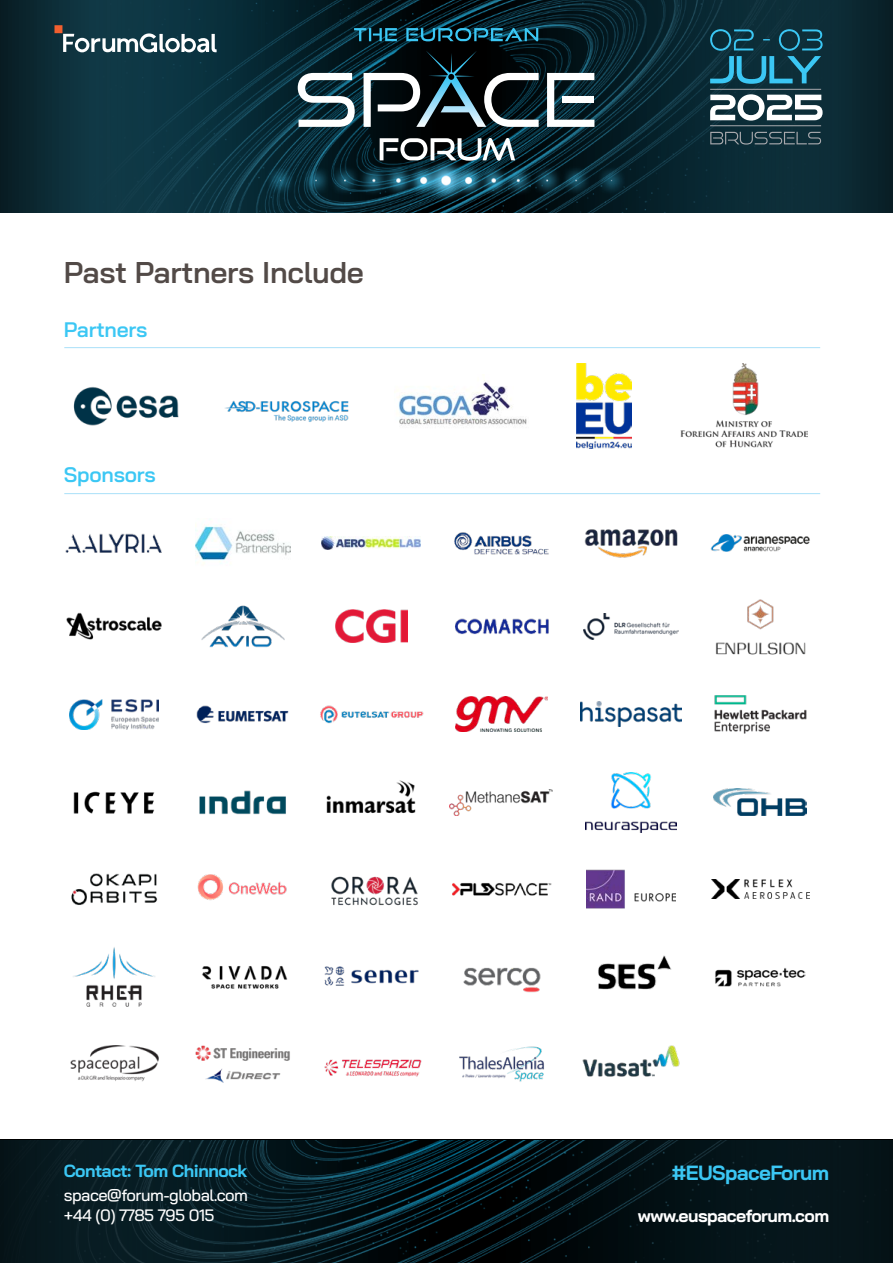
<style>
.page{position:relative;width:893px;height:1263px;background:#fff}
.page>*{position:absolute;margin:0;border:0;box-sizing:border-box;transform-origin:0 0}
.t1{font:600 30px "Bai Jamjuree";letter-spacing:-.01em;color:#524a47}
.t2{font:600 21px "Bai Jamjuree";letter-spacing:-.01em;color:#3bc7f4}
.t3{font:700 20.55px "Bai Jamjuree";letter-spacing:-.03em;color:#3bc7f4}
.t4{font:700 17.55px "Bai Jamjuree";letter-spacing:-.03em;color:#fff}
.t5{font:700 17.55px "Bai Jamjuree";letter-spacing:-.03em;color:#3bc7f4}
.t6{font:500 16.5px/19.8px "Bai Jamjuree";letter-spacing:-.03em;color:#fff}
</style>
<div class="page">
<img style="left:0;top:0;width:893px;height:213px">
<svg style="left:98px;top:0;width:696px;height:213px;background:#092a35"></svg>
<img style="left:251px;top:157px;width:390px;height:47px">
<svg style="left:298px;top:73px;width:57px;height:54px"></svg>
<svg style="left:364px;top:50px;width:175px;height:77px;background:#323e43"></svg>
<svg style="left:547px;top:73px;width:47px;height:54px"></svg>
<div style="left:562px;top:96px;width:31px;height:7px;background:#fff"></div>
<svg style="left:380px;top:138px;width:135px;height:23px"></svg>
<svg style="left:354px;top:28px;width:184px;height:13px;background:#17596e"></svg>
<div style="left:0;top:1140px;width:893px;height:123px;background:#06161b"></div>
<svg style="left:102px;top:1140px;width:695px;height:123px;background:#05181e"></svg>
<hr style="left:710px;top:89px;width:111px;height:1px;background:#a8a9ad">
<hr style="left:710px;top:125px;width:111px;height:1px;background:#a8a9ad">
<svg style="left:710px;top:132px;width:111px;height:13px"></svg>
<svg style="left:710px;top:94px;width:113px;height:27px"></svg>
<svg style="left:710px;top:29px;width:113px;height:55px;background:#175265"></svg>
<div style="left:54px;top:25px;width:8px;height:8px;background:#f15f2f"></div>
<svg style="left:63px;top:33px;width:154px;height:20px"></svg>
<img style="left:576px;top:364px;width:56px;height:84px">
<img style="left:680px;top:363px;width:128px;height:85px">
<img style="left:65px;top:533px;width:97px;height:20px">
<img style="left:201px;top:605px;width:84px;height:43px">
<img style="left:320px;top:705px;width:104px;height:19px">
<img style="left:450px;top:789px;width:103px;height:26px">
<img style="left:587px;top:869px;width:88px;height:40px">
<img style="left:715px;top:968px;width:91px;height:19px">
<img style="left:195px;top:525px;width:95px;height:39px">
<img style="left:336px;top:609px;width:71px;height:34px">
<img style="left:455px;top:696px;width:92px;height:36px">
<img style="left:586px;top:772px;width:90px;height:60px">
<img style="left:712px;top:879px;width:97px;height:20px">
<img style="left:70px;top:1045px;width:89px;height:37px">
<img style="left:322px;top:536px;width:99px;height:14px">
<img style="left:455px;top:618px;width:94px;height:16px">
<img style="left:580px;top:701px;width:101px;height:26px">
<img style="left:714px;top:789px;width:93px;height:27px">
<img style="left:73px;top:947px;width:82px;height:60px">
<img style="left:195px;top:1045px;width:95px;height:38px">
<img style="left:454px;top:532px;width:95px;height:23px">
<img style="left:584px;top:613px;width:94px;height:26px">
<img style="left:714px;top:695px;width:93px;height:39px">
<img style="left:71px;top:873px;width:87px;height:32px">
<img style="left:202px;top:966px;width:86px;height:23px">
<img style="left:324px;top:1059px;width:98px;height:18px">
<img style="left:584px;top:529px;width:94px;height:29px">
<img style="left:715px;top:599px;width:91px;height:56px">
<img style="left:73px;top:791px;width:82px;height:23px">
<img style="left:197px;top:874px;width:90px;height:27px">
<img style="left:324px;top:966px;width:95px;height:20px">
<img style="left:459px;top:1046px;width:85px;height:36px">
<img style="left:710px;top:535px;width:100px;height:16px">
<img style="left:69px;top:699px;width:89px;height:30px">
<img style="left:199px;top:790px;width:87px;height:25px">
<img style="left:331px;top:876px;width:87px;height:30px">
<img style="left:463px;top:967px;width:78px;height:26px">
<img style="left:582px;top:1045px;width:98px;height:32px">
<img style="left:66px;top:612px;width:96px;height:28px">
<img style="left:196px;top:705px;width:93px;height:19px">
<img style="left:326px;top:780px;width:90px;height:34px">
<img style="left:452px;top:883px;width:100px;height:13px">
<img style="left:598px;top:955px;width:74px;height:35px">
<img style="left:73px;top:387px;width:106px;height:39px">
<img style="left:225px;top:400px;width:124px;height:22px">
<img style="left:398px;top:380px;width:129px;height:45px">
<hr style="left:64px;top:347px;width:756px;height:1px;background:#a9e0f9">
<hr style="left:64px;top:493px;width:756px;height:1px;background:#a9e0f9">
<h1 class="t1" style="left:64px;top:255px;width:302px">Past Partners Include</h1>
<p class="t2" style="left:64px;top:317px;width:85px">Partners</p>
<p class="t2" style="left:64px;top:462px;width:94px">Sponsors</p>
<p class="t5" style="left:64px;top:1160px;width:185px">Contact: Tom Chinnock</p>
<p class="t6" style="left:64px;top:1185px;width:186px">space@forum-global.com +44 (0) 7785 795 015</p>
<p class="t3" style="left:672px;top:1161px;width:159px">#EUSpaceForum</p>
<p class="t4" style="left:638px;top:1205px;width:193px">www.euspaceforum.com</p>
</div>
